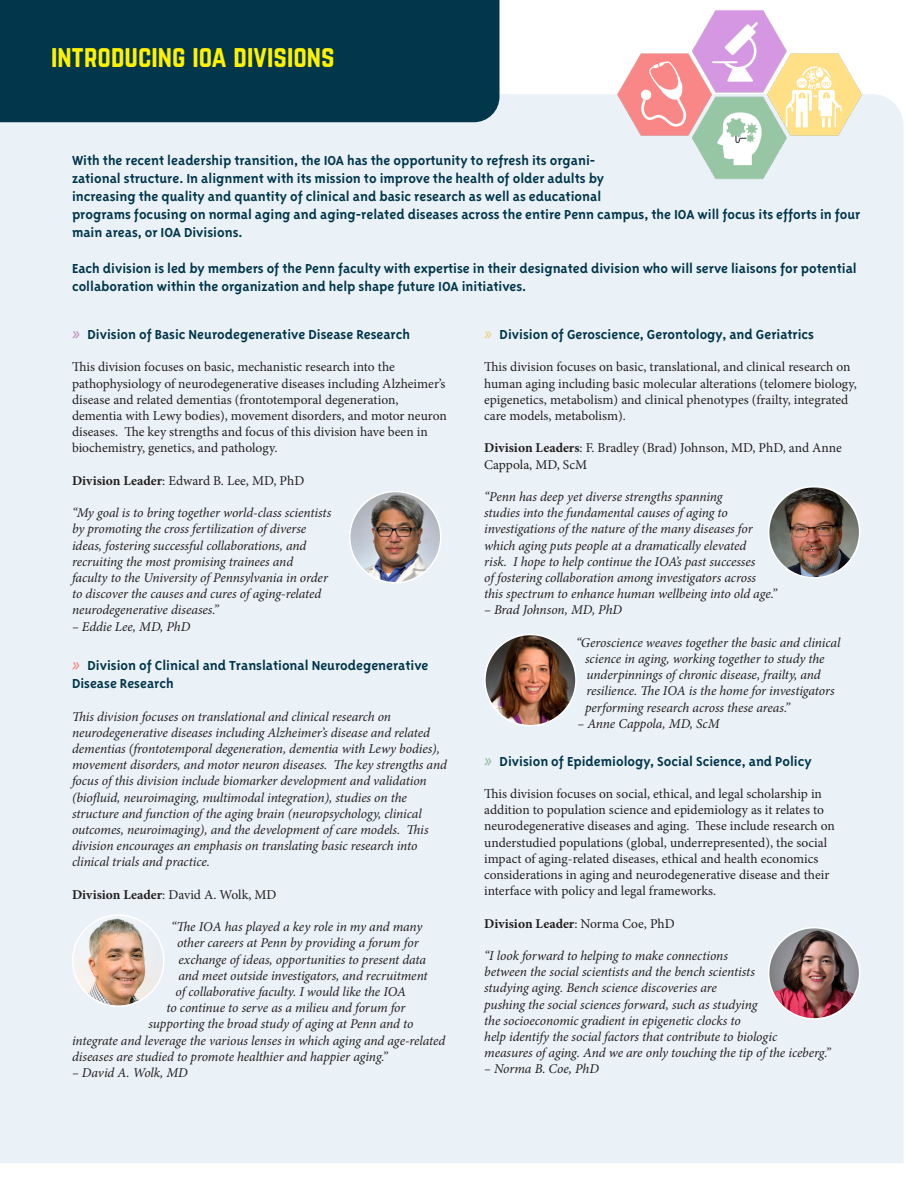
<style>
.page{position:relative;width:918px;height:1188px;background:#fff}
.page>*{position:absolute;margin:0;border:0;box-sizing:border-box;transform-origin:0 0}
.t1{font:27px "Norwester";color:#fff101}
.t2{font:700 15px/18px "Triplex Sans OT";color:#01364b}
.t3{font:italic 13.5px/16.2px "Minion Pro";letter-spacing:-.01em;color:#231f20}
.t4{font:13.5px/16.2px "Minion Pro";color:#231f20}
.t5{font:700 13.5px "Minion Pro";color:#231f20}
.s1{font-family:"Futura";font-weight:500;font-style:italic;font-size:18px;color:#bf94bd}
.s2{font-weight:700}
.s3{font-family:"Futura";font-weight:500;font-style:italic;font-size:18px;color:#f38887}
.s4{font-family:"Futura";font-weight:500;font-style:italic;font-size:18px;color:#ebd183}
.s5{font-family:"Futura";font-weight:500;font-style:italic;font-size:18px;color:#94bda0}
.s6{font-weight:400}
</style>
<div class="page">
<div style="left:0;top:94px;width:904px;height:1069px;background:#ebf2f7"></div>
<div style="left:0;top:0;width:500px;height:122px;background:#01364b"></div>
<img style="left:73px;top:915px;width:91px;height:91px;border-radius:45px">
<div style="left:72px;top:914px;width:92px;height:93px;border:2px solid #fff;border-radius:50%"></div>
<img style="left:350px;top:492px;width:91px;height:91px;border-radius:46px">
<div style="left:349px;top:491px;width:93px;height:93px;border:2px solid #fff;border-radius:50%"></div>
<img style="left:617px;top:10px;width:287px;height:174px">
<img style="left:769px;top:487px;width:91px;height:91px;border-radius:46px">
<div style="left:768px;top:486px;width:92px;height:93px;border:2px solid #fff;border-radius:50%"></div>
<img style="left:485px;top:634px;width:91px;height:92px;border-radius:46px">
<div style="left:484px;top:634px;width:93px;height:92px;border:2px solid #fff;border-radius:50%"></div>
<img style="left:769px;top:928px;width:91px;height:91px;border-radius:46px">
<div style="left:768px;top:927px;width:92px;height:93px;border:2px solid #fff;border-radius:50%"></div>
<p class="t1" style="left:51px;top:43px;width:285px">INTRODUCING IOA DIVISIONS</p>
<p class="t2" style="left:72px;top:152px;width:790px">With the recent leadership transition, the IOA has the opportunity to refresh its organi-<br>zational structure. In alignment with its mission to improve the health of older adults by<br>increasing the quality and quantity of clinical and basic research as well as educational<br>programs focusing on normal aging and aging-related diseases across the entire Penn campus, the IOA will focus its efforts in four main areas, or IOA Divisions.</p>
<p class="t2" style="left:72px;top:260px;width:786px">Each division is led by members of the Penn faculty with expertise in their designated division who will serve liaisons for potential collaboration within the organization and help shape future IOA initiatives.</p>
<p class="t2" style="left:72px;top:325px;width:340px"><span class="s1">»</span> Division of Basic Neurodegenerative Disease Research</p>
<p class="t4" style="left:72px;top:359px;width:376px">This division focuses on basic, mechanistic research into the pathophysiology of neurodegenerative diseases including Alzheimer’s disease and related dementias (frontotemporal degeneration, dementia with Lewy bodies), movement disorders, and motor neuron diseases. The key strengths and focus of this division have been in biochemistry, genetics, and pathology.</p>
<p class="t4" style="left:72px;top:472px;width:234px"><span class="s2">Division Leader</span>: Edward B. Lee, MD, PhD</p>
<p class="t3" style="left:72px;top:505px;width:261px">“My goal is to bring together world-class scientists by promoting the cross fertilization of diverse ideas, fostering successful collaborations, and recruiting the most promising trainees and faculty to the University of Pennsylvania in order to discover the causes and cures of aging-related neurodegenerative diseases.”</p>
<p class="t3" style="left:72px;top:618px;width:120px">– Eddie Lee, MD, PhD</p>
<p class="t2" style="left:72px;top:656px;width:358px"><span class="s3">»</span> Division of Clinical and Translational Neurodegenerative<br>Disease Research</p>
<p class="t3" style="left:72px;top:708px;width:376px">This division focuses on translational and clinical research on neurodegenerative diseases including Alzheimer’s disease and related dementias (frontotemporal degeneration, dementia with Lewy bodies), movement disorders, and motor neuron diseases. The key strengths and focus of this division include biomarker development and validation (biofluid, neuroimaging, multimodal integration), studies on the structure and function of the aging brain (neuropsychology, clinical outcomes, neuroimaging), and the development of care models. This division encourages an emphasis on translating basic research into clinical trials and practice.</p>
<p class="t4" style="left:72px;top:886px;width:206px"><span class="s2">Division Leader</span>: David A. Wolk, MD</p>
<p class="t3" style="left:171px;top:919px;width:253px">“The IOA has played a key role in my and many</p>
<p class="t3" style="left:177px;top:935px;width:243px">other careers at Penn by providing a forum for</p>
<p class="t3" style="left:178px;top:951px;width:249px">exchange of ideas, opportunities to present data</p>
<p class="t3" style="left:178px;top:967px;width:251px">and meet outside investigators, and recruitment</p>
<p class="t3" style="left:176px;top:984px;width:232px">of collaborative faculty. I would like the IOA</p>
<p class="t3" style="left:166px;top:1000px;width:240px">to continue to serve as a milieu and forum for</p>
<p class="t3" style="left:148px;top:1016px;width:267px">supporting the broad study of aging at Penn and to</p>
<p class="t3" style="left:72px;top:1032px;width:375px">integrate and leverage the various lenses in which aging and age-related</p>
<p class="t3" style="left:72px;top:1048px;width:317px">diseases are studied to promote healthier and happier aging.”</p>
<p class="t3" style="left:72px;top:1065px;width:117px">– David A. Wolk, MD</p>
<p class="t2" style="left:484px;top:325px;width:331px"><span class="s4">»</span> Division of Geroscience, Gerontology, and Geriatrics</p>
<p class="t4" style="left:484px;top:359px;width:374px">This division focuses on basic, translational, and clinical research on human aging including basic molecular alterations (telomere biology, epigenetics, metabolism) and clinical phenotypes (frailty, integrated care models, metabolism).</p>
<p class="t4" style="left:484px;top:440px;width:359px"><span class="s2">Division Leaders</span>: F. Bradley (Brad) Johnson, MD, PhD, and Anne<br>Cappola, MD, ScM</p>
<p class="t3" style="left:484px;top:489px;width:294px">“Penn has deep yet diverse strengths spanning<br>studies into the fundamental causes of aging to investigations of the nature of the many diseases for which aging puts people at a dramatically elevated<br>risk. I hope to help continue the IOA’s past successes<br>of fostering collaboration among investigators across this spectrum to enhance human wellbeing into old age.”</p>
<p class="t3" style="left:484px;top:602px;width:139px">– Brad Johnson, MD, PhD</p>
<p class="t3" style="left:585px;top:634px;width:257px;text-indent:-9px">“Geroscience weaves together the basic and clinical science in aging, working together to study the underpinnings of chronic disease, frailty, and resilience. The IOA is the home for investigators performing research across these areas.”</p>
<p class="t3" style="left:578px;top:715px;width:144px">– Anne Cappola, MD, ScM</p>
<p class="t2" style="left:484px;top:752px;width:329px"><span class="s5">»</span> Division of Epidemiology, Social Science, and Policy</p>
<p class="t4" style="left:484px;top:786px;width:352px">This division focuses on social, ethical, and legal scholarship in addition to population science and epidemiology as it relates to neurodegenerative diseases and aging. These include research on understudied populations (global, underrepresented), the social impact of aging-related diseases, ethical and health economics considerations in aging and neurodegenerative disease and their interface with policy and legal frameworks.</p>
<p class="t5" style="left:484px;top:914px;width:192px">Division Leader<span class="s6">: Norma Coe, PhD</span></p>
<p class="t3" style="left:484px;top:948px;width:348px">“I look forward to helping to make connections<br>between the social scientists and the bench scientists<br>studying aging. Bench science discoveries are<br>pushing the social sciences forward, such as studying<br>the socioeconomic gradient in epigenetic clocks to<br>help identify the social factors that contribute to biologic<br>measures of aging. And we are only touching the tip of the iceberg.”</p>
<p class="t3" style="left:484px;top:1061px;width:116px">– Norma B. Coe, PhD</p>
</div>
